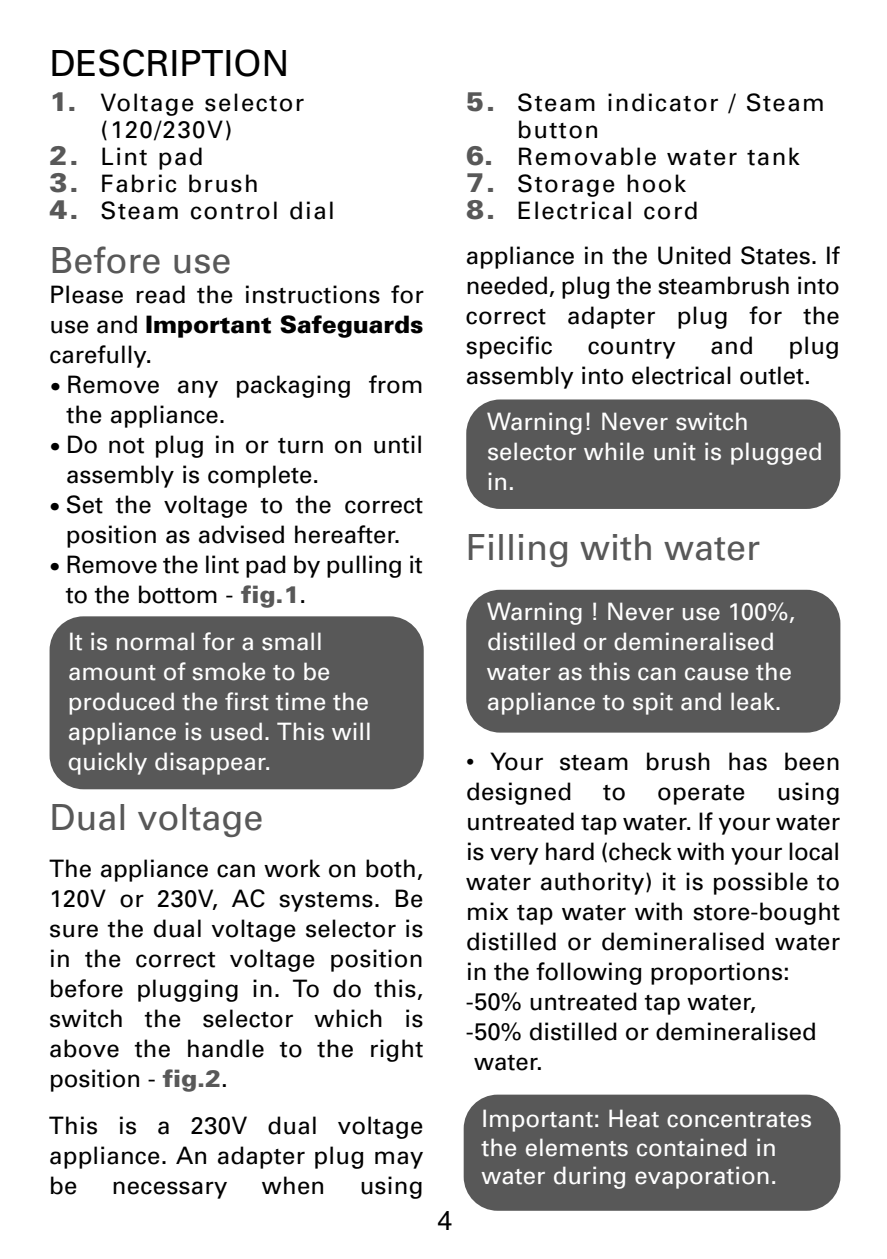
<style>
.page{position:relative;width:887px;height:1259px;background:#fff}
.page>*{position:absolute;margin:0;border:0;box-sizing:border-box;transform-origin:0 0}
.t1{font:36px "Univers";color:#585858}
.t2{font:36px "Univers";color:#000}
.t3{font:27px "Helvetica";color:#000}
.t4{font:24px/30px "Univers";letter-spacing:.01em;color:#000;text-align:justify}
.t5{font:24px/30px "Univers";color:#fff}
.t6{font:24px/27px "Univers";letter-spacing:.06em;color:#000}
.t7{font:24px/30px "Univers";letter-spacing:-.01em;color:#000}
.s1{font-weight:900;font-size:27px;color:#585858}
.s2{font-weight:900}
.s3{font-family:"FS Albert";font-weight:300}
.s4{font-weight:900;color:#585858}
</style>
<div class="page">
<div style="left:50px;top:616px;width:374px;height:173px;background:#585858;border-radius:34px"></div>
<div style="left:466px;top:399px;width:374px;height:110px;background:#585858;border-radius:34px"></div>
<div style="left:466px;top:590px;width:374px;height:142px;background:#585858;border-radius:34px"></div>
<div style="left:464px;top:1094px;width:376px;height:116px;background:#585858;border-radius:34px"></div>
<h1 class="t2" style="left:50px;top:50px;width:241px">DESCRIPTION</h1>
<p class="t6" style="left:101px;top:91px;width:205px;text-indent:-51px"><span class="s1">1.</span> Voltage selector (120/230V)</p>
<p class="t4" style="left:50px;top:144px;width:155px"><span class="s1">2.</span> Lint pad</p>
<p class="t6" style="left:50px;top:172px;width:211px"><span class="s1">3.</span> Fabric brush</p>
<p class="t6" style="left:50px;top:199px;width:287px"><span class="s1">4.</span> Steam control dial</p>
<h1 class="t1" style="left:50px;top:246px;width:183px">Before use</h1>
<p class="t4" style="left:49px;top:281px;width:376px">Please read the instructions for use and <span class="s2">Important Safeguards </span>carefully.</p>
<p class="t4" style="left:66px;top:371px;width:359px;text-indent:-17px"><span class="s3">•</span> Remove any packaging from the appliance.</p>
<p class="t4" style="left:66px;top:431px;width:359px;text-indent:-17px"><span class="s3">•</span> Do not plug in or turn on until assembly is complete.</p>
<p class="t4" style="left:49px;top:491px;width:376px;text-align:center"><span class="s3">•</span> Set the voltage to the correct position as advised hereafter.</p>
<p class="t7" style="left:66px;top:551px;width:359px;text-indent:-17px"><span class="s3">•</span> Remove the lint pad by pulling it to the bottom - <span class="s4">fig.1</span>.</p>
<p class="t5" style="left:68px;top:629px;width:305px">It is normal for a small amount of smoke to be produced the first time the appliance is used. This will quickly disappear.</p>
<h1 class="t1" style="left:50px;top:803px;width:215px">Dual voltage</h1>
<p class="t4" style="left:49px;top:855px;width:376px">The appliance can work on both, 120V or 230V, AC systems. Be sure the dual voltage selector is in the correct voltage position before plugging in. To do this, switch the selector which is above the handle to the right position - <span class="s4">fig.2</span>.</p>
<p class="t4" style="left:49px;top:1112px;width:376px">This is a 230V dual voltage appliance. An adapter plug may be</p>
<p class="t4" style="left:112px;top:1172px;width:117px">necessary</p>
<p class="t4" style="left:262px;top:1172px;width:65px">when</p>
<p class="t4" style="left:360px;top:1172px;width:65px">using</p>
<p class="t6" style="left:517px;top:91px;width:309px;text-indent:-51px"><span class="s1">5.</span> Steam indicator / Steam button</p>
<p class="t6" style="left:466px;top:145px;width:335px"><span class="s1">6.</span> Removable water tank</p>
<p class="t6" style="left:466px;top:172px;width:221px"><span class="s1">7.</span> Storage hook</p>
<p class="t6" style="left:466px;top:199px;width:234px"><span class="s1">8.</span> Electrical cord</p>
<p class="t4" style="left:466px;top:242px;width:376px">appliance in the United States. If needed, plug the steambrush into correct adapter plug for the specific</p>
<p class="t4" style="left:466px;top:332px;width:376px;text-indent:323px">plug assembly into electrical outlet.</p>
<p class="t4" style="left:588px;top:332px;width:90px">country</p>
<p class="t4" style="left:711px;top:332px;width:45px">and</p>
<p class="t5" style="left:487px;top:409px;width:337px">Warning! Never switch selector while unit is plugged in.</p>
<h1 class="t1" style="left:466px;top:533px;width:295px">Filling with water</h1>
<p class="t5" style="left:487px;top:599px;width:310px">Warning ! Never use 100%, distilled or demineralised water as this can cause the appliance to spit and leak.</p>
<p class="t4" style="left:466px;top:748px;width:376px">• Your steam brush has been designed</p>
<p class="t4" style="left:603px;top:778px;width:24px">to</p>
<p class="t4" style="left:657px;top:778px;width:90px">operate</p>
<p class="t4" style="left:777px;top:778px;width:65px">using</p>
<p class="t4" style="left:466px;top:808px;width:376px">untreated tap water. If your water</p>
<p class="t7" style="left:466px;top:838px;width:376px">is very hard (check with your local</p>
<p class="t4" style="left:466px;top:868px;width:376px">water authority) it is possible to</p>
<p class="t4" style="left:466px;top:898px;width:376px">mix tap water with store-bought</p>
<p class="t4" style="left:466px;top:928px;width:376px">distilled or demineralised water</p>
<p class="t4" style="left:466px;top:958px;width:325px">in the following proportions:</p>
<p class="t4" style="left:466px;top:988px;width:292px">-50% untreated tap water,</p>
<p class="t4" style="left:466px;top:1018px;width:353px">-50% distilled or demineralised</p>
<p class="t4" style="left:474px;top:1048px;width:70px">water.</p>
<p class="t3" style="left:437px;top:1210px;width:17px">4</p>
<p class="t5" style="left:481px;top:1106px;width:332px;line-height:28.5px">Important: Heat concentrates the elements contained in water during evaporation.</p>
</div>
